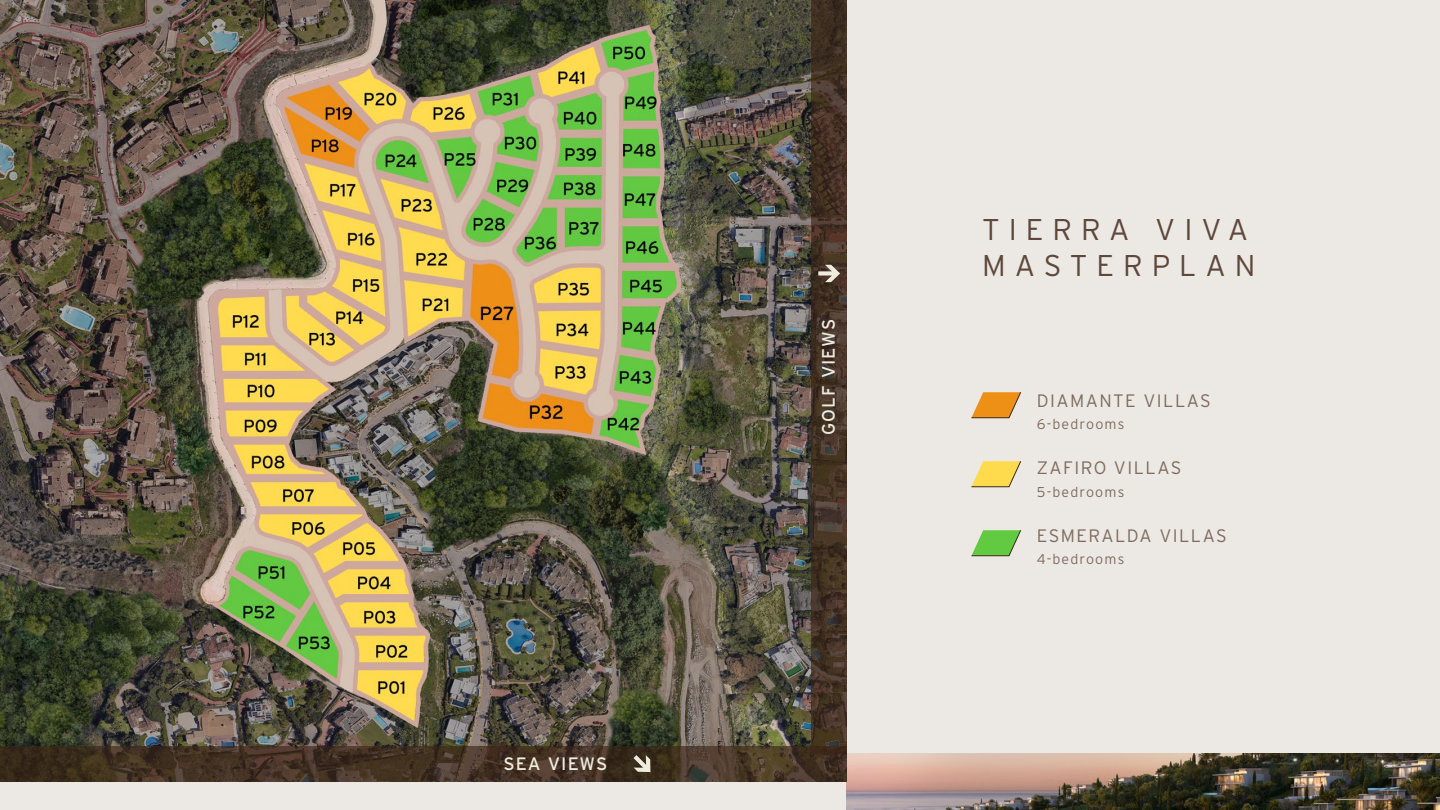
<style>
.page{position:relative;width:1440px;height:810px;background:#ece9e4}
.page>*{position:absolute;margin:0;border:0;box-sizing:border-box;transform-origin:0 0}
.t1{font:300 30px/36px "Interstate";letter-spacing:.3em;color:#5e483b}
.t2{font:300 18px "Interstate";letter-spacing:.08em;color:#7f6b5f}
.t3{font:18px "Interstate";letter-spacing:.06em;color:#eeecdd}
.t4{font:300 14.25px "Interstate";letter-spacing:.08em;color:#7f6b5f}
</style>
<div class="page">
<img style="left:847px;top:754px;width:593px;height:56px">
<img style="left:0;top:0;width:812px;height:747px">
<svg style="left:971px;top:392px;width:50px;height:27px"></svg>
<svg style="left:971px;top:461px;width:50px;height:27px"></svg>
<svg style="left:971px;top:530px;width:50px;height:27px"></svg>
<svg style="left:812px;top:0;width:35px;height:747px"></svg>
<svg style="left:818px;top:265px;width:22px;height:17px"></svg>
<svg style="left:0;top:747px;width:847px;height:35px"></svg>
<svg style="left:634px;top:755px;width:16px;height:17px"></svg>
<p class="t3" style="left:503px;top:754px;width:105px">SEA VIEWS</p>
<p class="t3" style="left:818px;top:435px;width:117px;rotate:-90deg">GOLF VIEWS</p>
<h1 class="t1" style="left:982px;top:211px;width:275px">TIERRA VIVA<br>MASTERPLAN</h1>
<p class="t2" style="left:1037px;top:390px;width:176px">DIAMANTE VILLAS</p>
<p class="t4" style="left:1037px;top:416px;width:89px">6-bedrooms</p>
<p class="t2" style="left:1037px;top:458px;width:146px">ZAFIRO VILLAS</p>
<p class="t4" style="left:1037px;top:484px;width:89px">5-bedrooms</p>
<p class="t2" style="left:1037px;top:525px;width:191px">ESMERALDA VILLAS</p>
<p class="t4" style="left:1037px;top:551px;width:89px">4-bedrooms</p>
</div>
